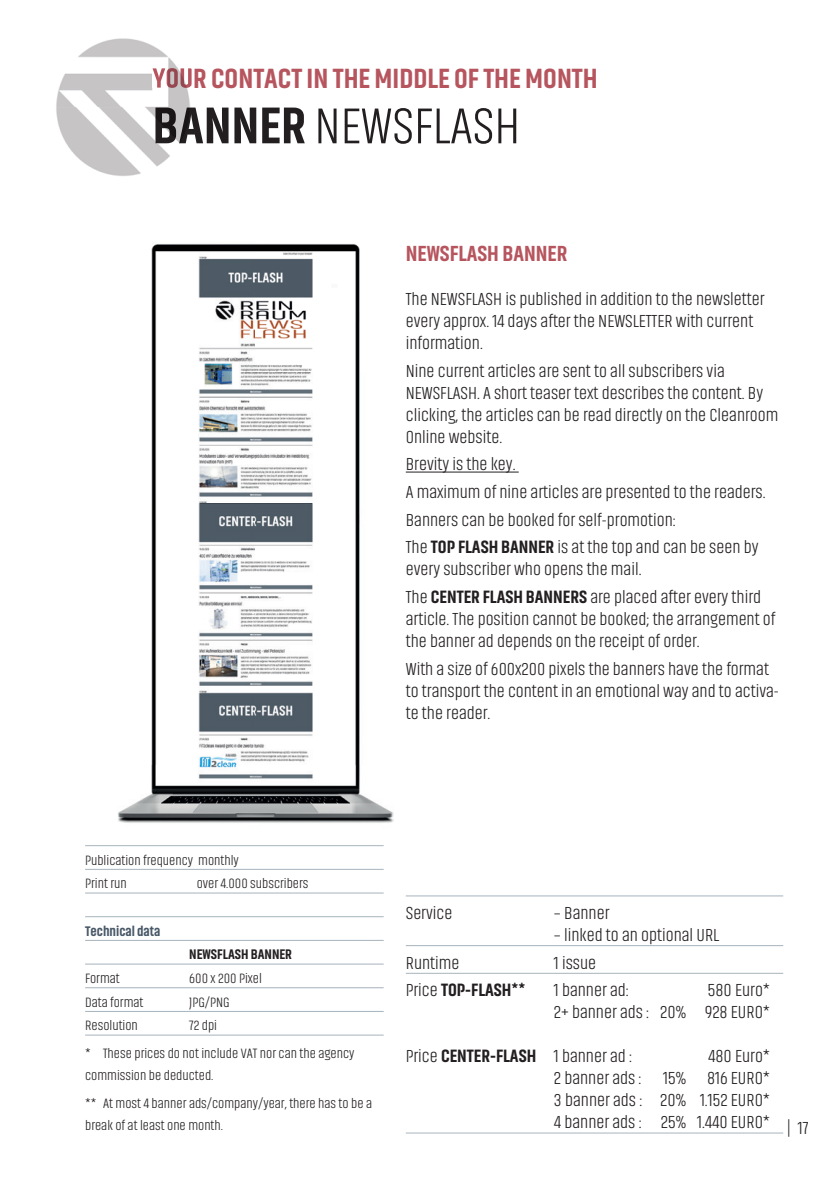
<style>
.page{position:relative;width:840px;height:1191px;background:#fff}
.page>*{position:absolute;margin:0;border:0;box-sizing:border-box;transform-origin:0 0}
.t1{font:300 52px "Akhand";color:#231f20}
.t2{font:800 28px "Akhand";color:#b7555f}
.t3{font:800 22px "Akhand";color:#b7555f}
.t4{font:300 18px/22px "Akhand";color:#231f20}
.t5{font:800 18px "Akhand";color:#231f20}
.t6{font:300 14px/27.6px "Akhand";color:#231f20}
.t7{font:800 14px "Akhand";color:#231f20}
.t8{font:800 14px "Akhand";color:#485868}
.s1{font-weight:800}
.s2{font-weight:300}
</style>
<div class="page">
<img style="left:118px;top:244px;width:275px;height:579px">
<hr style="left:405px;top:471px;width:113px;height:1px;background:#231f20">
<hr style="left:405px;top:895px;width:377px;height:1px;background:#a7b3bc">
<hr style="left:405px;top:945px;width:377px;height:1px;background:#a7b3bc">
<hr style="left:405px;top:973px;width:377px;height:1px;background:#a7b3bc">
<hr style="left:405px;top:1132px;width:377px;height:1px;background:#a7b3bc">
<hr style="left:85px;top:845px;width:298px;height:1px;background:#a7b3bc">
<hr style="left:85px;top:869px;width:298px;height:1px;background:#a7b3bc">
<hr style="left:85px;top:892px;width:298px;height:1px;background:#a7b3bc">
<hr style="left:85px;top:916px;width:298px;height:1px;background:#a7b3bc">
<hr style="left:85px;top:940px;width:298px;height:1px;background:#a7b3bc">
<hr style="left:85px;top:963px;width:298px;height:1px;background:#a7b3bc">
<hr style="left:85px;top:987px;width:298px;height:1px;background:#a7b3bc">
<hr style="left:85px;top:1011px;width:298px;height:1px;background:#a7b3bc">
<hr style="left:85px;top:1034px;width:298px;height:1px;background:#a7b3bc">
<img style="left:56px;top:38px;width:134px;height:138px">
<img style="left:152px;top:68px;width:38px;height:20px">
<img style="left:155px;top:108px;width:35px;height:35px">
<h2 class="t2" style="left:152px;top:63px;width:446px">YOUR CONTACT IN THE MIDDLE OF THE MONTH</h2>
<h1 class="t1" style="left:152px;top:99px;width:369px"><span class="s1">BANNER</span> NEWSFLASH</h1>
<p class="t3" style="left:405px;top:241px;width:163px">NEWSFLASH BANNER</p>
<p class="t4" style="left:405px;top:288px;width:360px">The NEWSFLASH is published in addition to the newsletter every approx. 14 days after the NEWSLETTER with current information.</p>
<p class="t4" style="left:405px;top:359px;width:374px">Nine current articles are sent to all subscribers via NEWSFLASH. A short teaser text describes the content. By clicking, the articles can be read directly on the Cleanroom Online website.</p>
<p class="t4" style="left:405px;top:450px;width:361px;line-height:27.6px">Brevity is the key.<br>A maximum of nine articles are presented to the readers.<br>Banners can be booked for self-promotion:<br>The <span class="s1">TOP FLASH BANNER</span> is at the top and can be seen by</p>
<p class="t4" style="left:405px;top:555px;width:356px;line-height:27.6px">every subscriber who opens the mail.<br>The <span class="s1">CENTER FLASH BANNERS</span> are placed after every third</p>
<p class="t4" style="left:405px;top:608px;width:371px">article. The position cannot be booked; the arrangement of the banner ad depends on the receipt of order.</p>
<p class="t4" style="left:405px;top:657px;width:374px">With a size of 600x200 pixels the banners have the format to transport the content in an emotional way and to activa&shy;te the reader.</p>
<p class="t6" style="left:85px;top:848px;width:155px;line-height:23.6px">Publication frequency monthly<br>Print run</p>
<p class="t6" style="left:197px;top:869px;width:113px">over 4.000 subscribers</p>
<p class="t8" style="left:85px;top:923px;width:77px">Technical data</p>
<p class="t7" style="left:189px;top:947px;width:104px">NEWSFLASH BANNER</p>
<p class="t6" style="left:85px;top:964px;width:36px">Format</p>
<p class="t6" style="left:189px;top:964px;width:74px">600 x 200 Pixel</p>
<p class="t6" style="left:85px;top:988px;width:60px">Data format</p>
<p class="t6" style="left:189px;top:988px;width:42px">JPG/PNG</p>
<p class="t6" style="left:85px;top:1012px;width:54px">Resolution</p>
<p class="t6" style="left:85px;top:1012px;width:271px;text-indent:104px">72 dpi<br>* These prices do not include VAT nor can the agency</p>
<p class="t6" style="left:85px;top:1061px;width:288px">commission be deducted.<br>** At most 4 banner ads/company/year, there has to be a</p>
<p class="t6" style="left:85px;top:1111px;width:139px">break of at least one month.</p>
<p class="t4" style="left:405px;top:902px;width:48px">Service</p>
<p class="t4" style="left:553px;top:902px;width:57px">– Banner</p>
<p class="t4" style="left:553px;top:924px;width:167px">– linked to an optional URL</p>
<p class="t4" style="left:405px;top:951px;width:55px">Runtime</p>
<p class="t4" style="left:553px;top:951px;width:44px">1 issue</p>
<p class="t5" style="left:405px;top:980px;width:121px"><span class="s2">Price</span> TOP-FLASH**</p>
<p class="t4" style="left:553px;top:979px;width:76px">1 banner ad:</p>
<p class="t4" style="left:553px;top:979px;width:218px;text-align:right">580 Euro*<br>2+ banner ads : 20% 928 EURO*</p>
<p class="t4" style="left:405px;top:1045px;width:227px">Price <span class="s1">CENTER-FLASH</span> 1 banner ad :</p>
<p class="t4" style="left:553px;top:1045px;width:218px;text-align:justify;text-indent:154px">480 Euro* 2 banner ads : 15% 816 EURO* 3 banner ads : 20% 1.152 EURO* 4 banner ads : 25% 1.440 EURO*</p>
<p class="t4" style="left:785px;top:1116px;width:24px">| 17</p>
</div>
